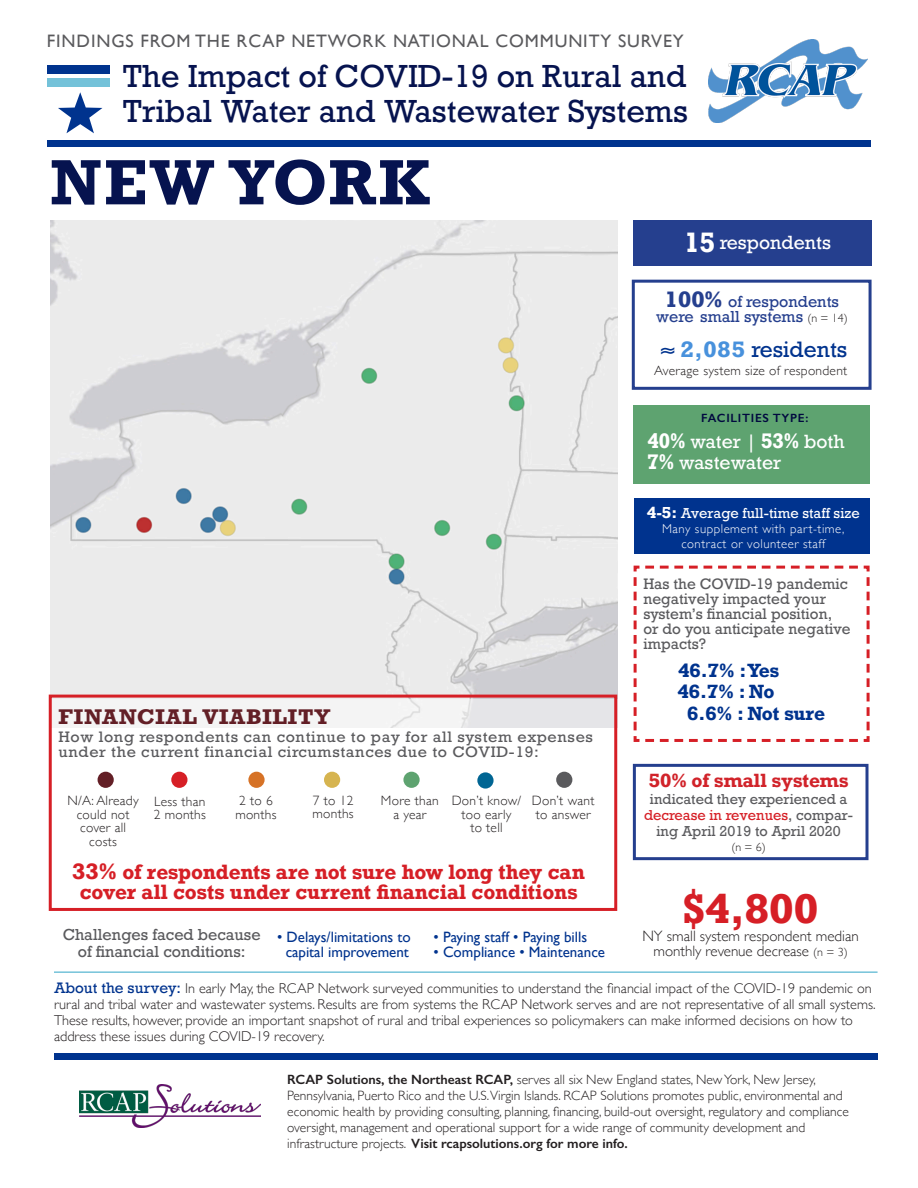
<style>
.page{position:relative;width:918px;height:1188px;background:#fff}
.page>*{position:absolute;margin:0;border:0;box-sizing:border-box;transform-origin:0 0}
.t1{font:700 60px "Rockwell";letter-spacing:.04em;color:#06134f}
.t2{font:700 39px "Rockwell";color:#d61f26}
.t3{font:30px/34.5px "Rockwell";color:#06134f}
.t4{font:21px "Rockwell";color:#00338e}
.t5{font:700 19.95px "Rockwell";letter-spacing:.04em;color:#631f26;scale:1.05 1}
.t6{font:700 19.5px/19.5px "Rockwell";letter-spacing:-.01em;color:#d61f26;text-align:center}
.t7{font:18px "Gill Sans";letter-spacing:.05em;color:#5a5a5d}
.t8{font:18px "Rockwell";color:#fff}
.t9{font:700 18px "Rockwell";letter-spacing:-.015em;color:#00338e}
.t10{font:700 18px "Rockwell";color:#d1232a}
.t11{font:15px/15px "Gill Sans";color:#00338e;text-align:center}
.t12{font:300 15px/15px "Gill Sans";color:#231f20;text-align:center}
.t13{font:15px/16.5px "Rockwell";color:#5a5a5d;text-align:center}
.t14{font:15px/15px "Rockwell";color:#253f8e;text-align:center}
.t15{font:300 14.25px/16px "Gill Sans";color:#231f20}
.t16{font:14.25px/15px "Rockwell";letter-spacing:.04em;color:#5a5a5d;scale:1.05 1}
.t17{font:14.25px/15px "Rockwell";color:#5a5a5d}
.t18{font:300 13.5px/16px "Gill Sans";color:#231f20}
.t19{font:300 13.5px/13.5px "Gill Sans";letter-spacing:.02em;color:#231f20}
.t20{font:13.5px/16.2px "Rockwell";color:#5a5a5d;text-align:center}
.t21{font:13.5px "Rockwell";color:#fff}
.t22{font:300 12.75px/14.1px "Gill Sans";letter-spacing:.04em;color:#fff;text-align:center}
.t23{font:600 12px "Gill Sans";letter-spacing:.06em;color:#01093f}
.t24{font:300 12px "Gill Sans";color:#231f20}
.s1{font-weight:700;font-size:26.4px}
.s2{font-weight:700;font-size:21px}
.s3{font-family:"Gill Sans";font-weight:300;font-size:12px;color:#231f20}
.s4{font-weight:700;color:#4891dc}
.s5{font-weight:700;font-size:19.8px}
.s6{font-weight:700;font-size:15px}
.s7{color:#d61f26}
.s8{font-size:12px}
.s9{font-size:21px}
.s10{font-family:"Rockwell";font-weight:400;color:#00338e}
.s11{font-weight:600}
</style>
<div class="page">
<img style="left:50px;top:220px;width:567px;height:480px">
<img style="left:708px;top:39px;width:159px;height:84px">
<div style="left:47px;top:140px;width:823px;height:7px;background:#00338e"></div>
<svg style="left:58px;top:92px;width:44px;height:41px"></svg>
<div style="left:47px;top:79px;width:63px;height:8px;background:#74c2d9"></div>
<div style="left:47px;top:65px;width:63px;height:8px;background:#00338e"></div>
<div style="left:171px;top:772px;width:16px;height:16px;background:#d61f26;border-radius:50%"></div>
<div style="left:98px;top:772px;width:16px;height:16px;background:#631f26;border-radius:50%"></div>
<div style="left:324px;top:772px;width:16px;height:16px;background:#d6b450;border-radius:50%"></div>
<div style="left:477px;top:772px;width:17px;height:17px;background:#006593;border-radius:50%"></div>
<div style="left:403px;top:772px;width:17px;height:16px;background:#5ea370;border-radius:50%"></div>
<div style="left:556px;top:772px;width:16px;height:16px;background:#5a5a5d;border-radius:50%"></div>
<div style="left:49px;top:695px;width:568px;height:216px;border:3px solid #d61f26"></div>
<div style="left:248px;top:772px;width:17px;height:16px;background:#d67226;border-radius:50%"></div>
<div style="left:634px;top:498px;width:236px;height:56px;background:#00338e"></div>
<div style="left:54px;top:1053px;width:824px;height:7px;background:#00338e"></div>
<hr style="left:54px;top:971px;width:824px;height:2px;background:#74c2d9">
<div style="left:632px;top:280px;width:240px;height:110px;border:3px solid #253f8e"></div>
<svg style="left:633px;top:565px;width:237px;height:177px"></svg>
<div style="left:633px;top:220px;width:239px;height:45px;background:#253f8e"></div>
<div style="left:633px;top:405px;width:237px;height:79px;background:#5ea370"></div>
<img style="left:80px;top:1084px;width:180px;height:44px">
<div style="left:633px;top:764px;width:235px;height:96px;border:3px solid #253f8e"></div>
<p class="t7" style="left:47px;top:30px;width:638px">FINDINGS FROM THE RCAP NETWORK NATIONAL COMMUNITY SURVEY</p>
<p class="t3" style="left:122px;top:60px;width:567px">The Impact of COVID-19 on Rural and<br>Tribal Water and Wastewater Systems</p>
<p class="t1" style="left:50px;top:144px;width:381px">NEW YORK</p>
<p class="t5" style="left:58px;top:703px;width:260px">FINANCIAL VIABILITY</p>
<p class="t16" style="left:58px;top:729px;width:511px">How long respondents can continue to pay for all system expenses under the current financial circumstances due to COVID-19:</p>
<p class="t8" style="left:685px;top:231px;width:148px"><span class="s1">15</span> respondents</p>
<p class="t14" style="left:656px;top:295px;width:193px"><span class="s2">100%</span> of respondents were small systems <span class="s3">(n = 14)</span></p>
<p class="t4" style="left:661px;top:336px;width:188px">≈ <span class="s4">2,085</span> residents</p>
<p class="t19" style="left:654px;top:364px;width:195px">Average system size of respondent</p>
<p class="t23" style="left:701px;top:410px;width:109px">FACILITIES TYPE:</p>
<p class="t8" style="left:647px;top:430px;width:199px"><span class="s5">40%</span> water | <span class="s5">53%</span> both</p>
<p class="t8" style="left:647px;top:452px;width:135px"><span class="s5">7%</span> wastewater</p>
<p class="t21" style="left:647px;top:505px;width:214px"><span class="s6">4-5:</span> Average full-time staff size</p>
<p class="t22" style="left:662px;top:522px;width:184px">Many supplement with part-time, contract or volunteer staff</p>
<p class="t17" style="left:643px;top:577px;width:209px">Has the COVID-19 pandemic negatively impacted your system’s financial position, or do you anticipate negative impacts?</p>
<p class="t9" style="left:678px;top:659px;width:103px">46.7% : Yes</p>
<p class="t9" style="left:677px;top:680px;width:99px">46.7% : No</p>
<p class="t9" style="left:687px;top:702px;width:139px">6.6% : Not sure</p>
<p class="t10" style="left:649px;top:769px;width:201px">50% of small systems</p>
<p class="t20" style="left:644px;top:791px;width:211px">indicated they experienced a <span class="s7">decrease in revenues</span>, compar&shy;ing April 2019 to April 2020</p>
<p class="t24" style="left:731px;top:838px;width:36px">(n = 6)</p>
<p class="t2" style="left:683px;top:883px;width:137px">$4,800</p>
<p class="t12" style="left:642px;top:927px;width:218px">NY small system respondent median monthly revenue decrease <span class="s8">(n = 3)</span></p>
<p class="t19" style="left:68px;top:793px;width:73px;text-align:center">N/A: Already could not cover all costs</p>
<p class="t19" style="left:154px;top:794px;width:54px">Less than<br>2 months</p>
<p class="t19" style="left:235px;top:793px;width:43px">2 to 6 months</p>
<p class="t19" style="left:313px;top:793px;width:43px">7 to 12 months</p>
<p class="t19" style="left:381px;top:793px;width:59px;text-align:center">More than a year</p>
<p class="t19" style="left:452px;top:793px;width:71px;text-align:center">Don’t know/ too early<br>to tell</p>
<p class="t19" style="left:532px;top:793px;width:64px">Don’t want to answer</p>
<p class="t6" style="left:72px;top:862px;width:514px"><span class="s9">33%</span> of respondents are not sure how long they can cover all costs under current financial conditions</p>
<p class="t13" style="left:63px;top:927px;width:199px">Challenges faced because of financial conditions:</p>
<p class="t15" style="left:54px;top:979px;width:823px"><span class="s10">About the survey:</span> In early May, the RCAP Network surveyed communities to understand the financial impact of the COVID-19 pandemic on rural and tribal water and wastewater systems. Results are from systems the RCAP Network serves and are not representative of all small systems.<br>These results, however, provide an important snapshot of rural and tribal experiences so policymakers can make informed decisions on how to address these issues during COVID-19 recovery.</p>
<p class="t11" style="left:434px;top:929px;width:155px">• Paying staff • Paying bills</p>
<p class="t11" style="left:434px;top:944px;width:173px">• Compliance • Maintenance</p>
<p class="t11" style="left:277px;top:929px;width:135px">• Delays/limitations to capital improvement</p>
<p class="t18" style="left:287px;top:1071px;width:563px"><span class="s11">RCAP Solutions, the Northeast RCAP,</span> serves all six New England states, New York, New Jersey, Pennsylvania, Puerto Rico and the U.S.Virgin Islands. RCAP Solutions promotes public, environmental and economic health by providing consulting, planning, financing, build-out oversight, regulatory and compliance oversight, management and operational support for a wide range of community development and infrastructure projects. <span class="s11">Visit rcapsolutions.org for more info.</span></p>
</div>
